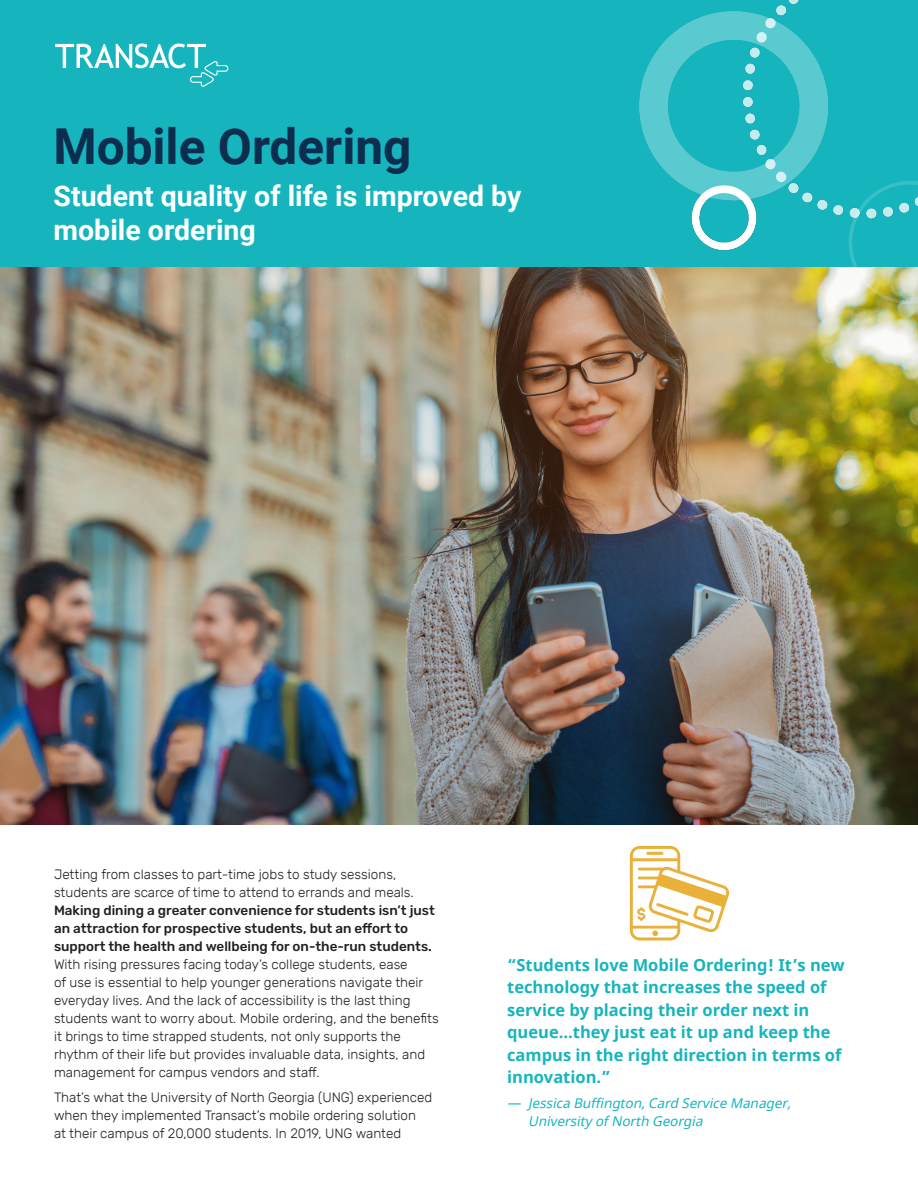
<style>
.page{position:relative;width:918px;height:1188px;background:#fff}
.page>*{position:absolute;margin:0;border:0;box-sizing:border-box;transform-origin:0 0}
.t1{font:700 49.5px "Roboto";color:#0d2d4e}
.t2{font:700 28.5px/34.2px "Roboto";color:#fff}
.t3{font:700 16.5px/22.5px "Noto Sans";color:#16b5be}
.body_copy{font:300 13.5px/18px "Rubik";color:#231f20}
.t4{font:italic 13.5px/18px "Noto Sans";color:#16b5be}
.s1{font-weight:500}
</style>
<div class="page">
<img style="left:0;top:266px;width:918px;height:558px">
<div style="left:0;top:0;width:918px;height:266px;background:#16b5be"></div>
<svg style="left:55px;top:44px;width:173px;height:43px"></svg>
<img style="left:629px;top:845px;width:101px;height:96px">
<img style="left:639px;top:0;width:279px;height:308px">
<p class="t1" style="left:53px;top:112px;width:360px">Mobile Ordering</p>
<p class="t2" style="left:54px;top:178px;width:470px">Student quality of life is improved by mobile ordering</p>
<p class="body_copy" style="left:54px;top:865px;width:386px">Jetting from classes to part-time jobs to study sessions, students are scarce of time to attend to errands and meals.<br><span class="s1">Making dining a greater convenience for students isn’t just an attraction for prospective students, but an effort to support the health and wellbeing for on-the-run students.<br></span>With rising pressures facing today’s college students, ease<br>of use is essential to help younger generations navigate their everyday lives. And the lack of accessibility is the last thing students want to worry about. Mobile ordering, and the benefits it brings to time strapped students, not only supports the rhythm of their life but provides invaluable data, insights, and management for campus vendors and staff.</p>
<p class="body_copy" style="left:54px;top:1089px;width:380px">That’s what the University of North Georgia (UNG) experienced when they implemented Transact’s mobile ordering solution<br>at their campus of 20,000 students. In 2019, UNG wanted</p>
<p class="t3" style="left:507px;top:954px;width:339px">“Students love Mobile Ordering! It’s new technology that increases the speed of service by placing their order next in queue…they just eat it up and keep the campus in the right direction in terms of innovation.”</p>
<p class="t4" style="left:528px;top:1095px;width:268px;text-indent:-21px">— Jessica Buffington,Card Service Manager,<br>Universityof North Georgia</p>
</div>
